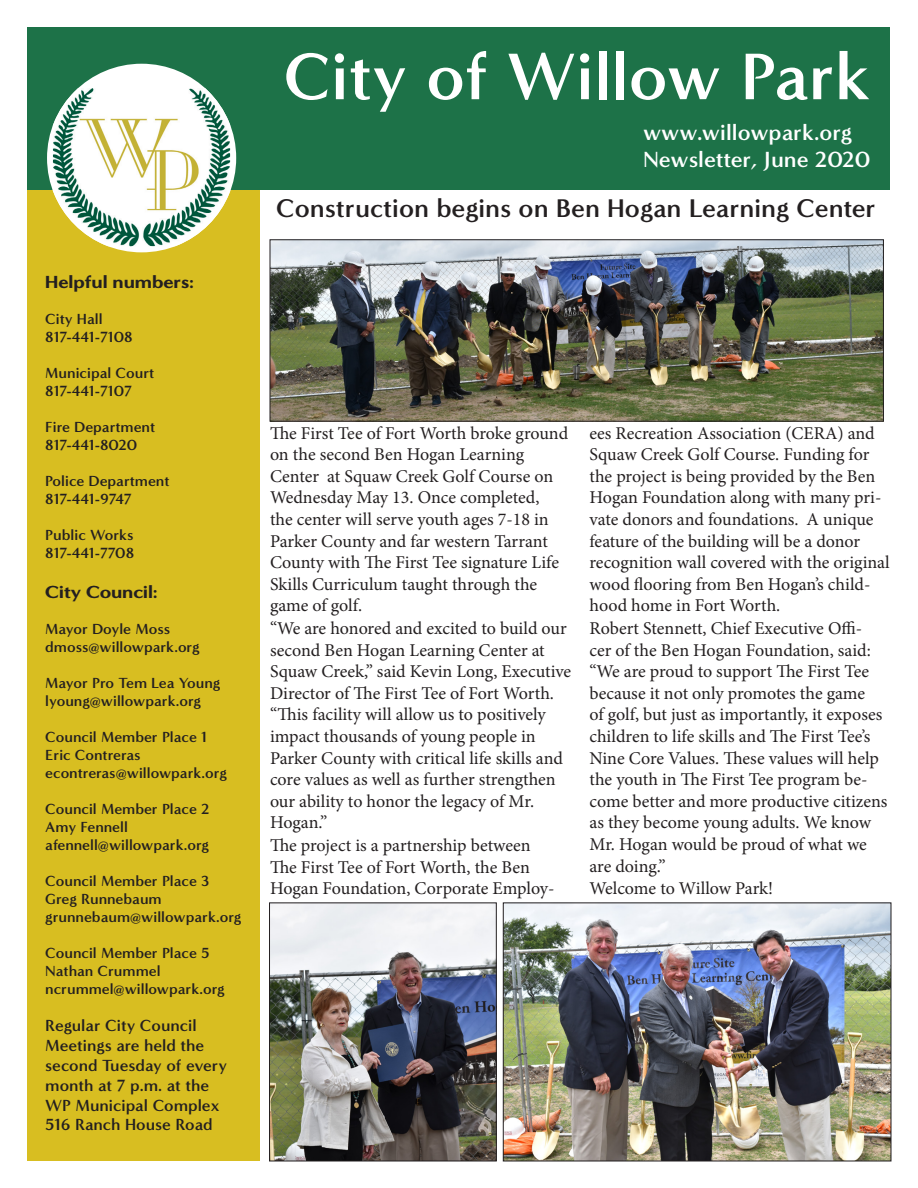
<style>
.page{position:relative;width:918px;height:1188px;background:#fff}
.page>*{position:absolute;margin:0;border:0;box-sizing:border-box;transform-origin:0 0}
.t1{font:700 67.5px "Minerva Modern";color:#fff}
.t2{font:700 26.25px "Minerva Modern";color:#231f20}
.t3{font:700 22.5px "Minerva Modern";color:#fff}
.t4{font:18px/21.6px "Minion Pro";color:#231f20}
.t5{font:900 18px "Minerva Modern";color:#231f20}
.t6{font:700 16.5px/19.8px "Minerva Modern";color:#231f20}
.t7{font:700 15px "Minerva Modern";color:#231f20}
</style>
<div class="page">
<div style="left:27px;top:171px;width:232px;height:990px;background:#d8be21"></div>
<div style="left:27px;top:27px;width:863px;height:163px;background:#1d7248"></div>
<div style="left:47px;top:64px;width:189px;height:188px;background:#fff;border-radius:50%"></div>
<img style="left:53px;top:88px;width:177px;height:158px">
<img style="left:272px;top:241px;width:610px;height:179px">
<div style="left:270px;top:239px;width:614px;height:183px;border:1px solid #231f20"></div>
<img style="left:505px;top:905px;width:384px;height:254px">
<div style="left:503px;top:903px;width:388px;height:258px;border:1px solid #231f20"></div>
<img style="left:271px;top:905px;width:224px;height:254px">
<div style="left:269px;top:903px;width:228px;height:258px;border:1px solid #231f20"></div>
<p class="t5" style="left:45px;top:271px;width:150px">Helpful numbers:</p>
<p class="t7" style="left:45px;top:310px;width:59px">City Hall</p>
<p class="t7" style="left:45px;top:328px;width:89px">817-441-7108</p>
<p class="t7" style="left:45px;top:364px;width:111px">Municipal Court</p>
<p class="t7" style="left:45px;top:382px;width:88px">817-441-7107</p>
<p class="t7" style="left:45px;top:418px;width:111px">Fire Department</p>
<p class="t7" style="left:45px;top:436px;width:93px">817-441-8020</p>
<p class="t7" style="left:45px;top:472px;width:126px">Police Department</p>
<p class="t7" style="left:45px;top:490px;width:88px">817-441-9747</p>
<p class="t7" style="left:45px;top:526px;width:90px">Public Works</p>
<p class="t7" style="left:45px;top:544px;width:90px">817-441-7708</p>
<p class="t5" style="left:45px;top:581px;width:114px">City Council:</p>
<p class="t7" style="left:45px;top:619px;width:126px">Mayor Doyle Moss</p>
<p class="t7" style="left:45px;top:637px;width:156px">dmoss@willowpark.org</p>
<p class="t7" style="left:45px;top:673px;width:176px">Mayor Pro Tem Lea Young</p>
<p class="t7" style="left:45px;top:691px;width:157px">lyoung@willowpark.org</p>
<p class="t7" style="left:45px;top:727px;width:163px">Council Member Place 1</p>
<p class="t7" style="left:45px;top:745px;width:97px">Eric Contreras</p>
<p class="t7" style="left:45px;top:763px;width:183px">econtreras@willowpark.org</p>
<p class="t7" style="left:45px;top:799px;width:166px">Council Member Place 2</p>
<p class="t7" style="left:45px;top:817px;width:84px">Amy Fennell</p>
<p class="t7" style="left:45px;top:835px;width:165px">afennell@willowpark.org</p>
<p class="t7" style="left:45px;top:871px;width:165px">Council Member Place 3</p>
<p class="t7" style="left:45px;top:889px;width:118px">Greg Runnebaum</p>
<p class="t7" style="left:45px;top:907px;width:197px">grunnebaum@willowpark.org</p>
<p class="t7" style="left:45px;top:943px;width:166px">Council Member Place 5</p>
<p class="t7" style="left:45px;top:961px;width:117px">Nathan Crummel</p>
<p class="t7" style="left:45px;top:979px;width:181px">ncrummel@willowpark.org</p>
<p class="t6" style="left:45px;top:1016px;width:160px">Regular City Council<br>Meetings are held the</p>
<p class="t6" style="left:45px;top:1055px;width:183px">second Tuesday of every</p>
<p class="t6" style="left:45px;top:1075px;width:165px">month at 7 p.m. at the</p>
<p class="t6" style="left:45px;top:1095px;width:176px">WP Municipal Complex</p>
<p class="t6" style="left:45px;top:1115px;width:169px">516 Ranch House Road</p>
<p class="t1" style="left:284px;top:36px;width:589px">City of Willow Park</p>
<p class="t3" style="left:643px;top:119px;width:210px">www.willowpark.org</p>
<p class="t3" style="left:643px;top:146px;width:229px">Newsletter, June 2020</p>
<p class="t2" style="left:276px;top:192px;width:601px">Construction begins on Ben Hogan Learning Center</p>
<p class="t4" style="left:270px;top:422px;width:300px">The First Tee of Fort Worth broke ground on the second Ben Hogan Learning Center at Squaw Creek Golf Course on Wednesday May 13. Once completed,<br>the center will serve youth ages 7-18 in Parker County and far western Tarrant County with The First Tee signature Life Skills Curriculum taught through the game of golf.</p>
<p class="t4" style="left:270px;top:618px;width:303px">“We are honored and excited to build our second Ben Hogan Learning Center at Squaw Creek,” said Kevin Long, Executive Director of The First Tee of Fort Worth. “This facility will allow us to positively impact thousands of young people in Parker County with critical life skills and core values as well as further strengthen our ability to honor the legacy of Mr.<br>Hogan.”</p>
<p class="t4" style="left:270px;top:835px;width:286px">The project is a partnership between<br>The First Tee of Fort Worth, the Ben<br>Hogan Foundation, Corporate Employ-</p>
<p class="t4" style="left:590px;top:422px;width:302px">ees Recreation Association (CERA) and Squaw Creek Golf Course. Funding for the project is being provided by the Ben Hogan Foundation along with many pri&shy;vate donors and foundations. A unique feature of the building will be a donor recognition wall covered with the original wood flooring from Ben Hogan’s child&shy;hood home in Fort Worth.</p>
<p class="t4" style="left:590px;top:618px;width:299px">Robert Stennett, Chief Executive Offi&shy;cer of the Ben Hogan Foundation, said: “We are proud to support The First Tee because it not only promotes the game<br>of golf, but just as importantly, it exposes children to life skills and The First Tee’s Nine Core Values. These values will help the youth in The First Tee program be&shy;come better and more productive citizens as they become young adults. We know Mr. Hogan would be proud of what we are doing.”</p>
<p class="t4" style="left:590px;top:878px;width:185px">Welcome to Willow Park!</p>
</div>
